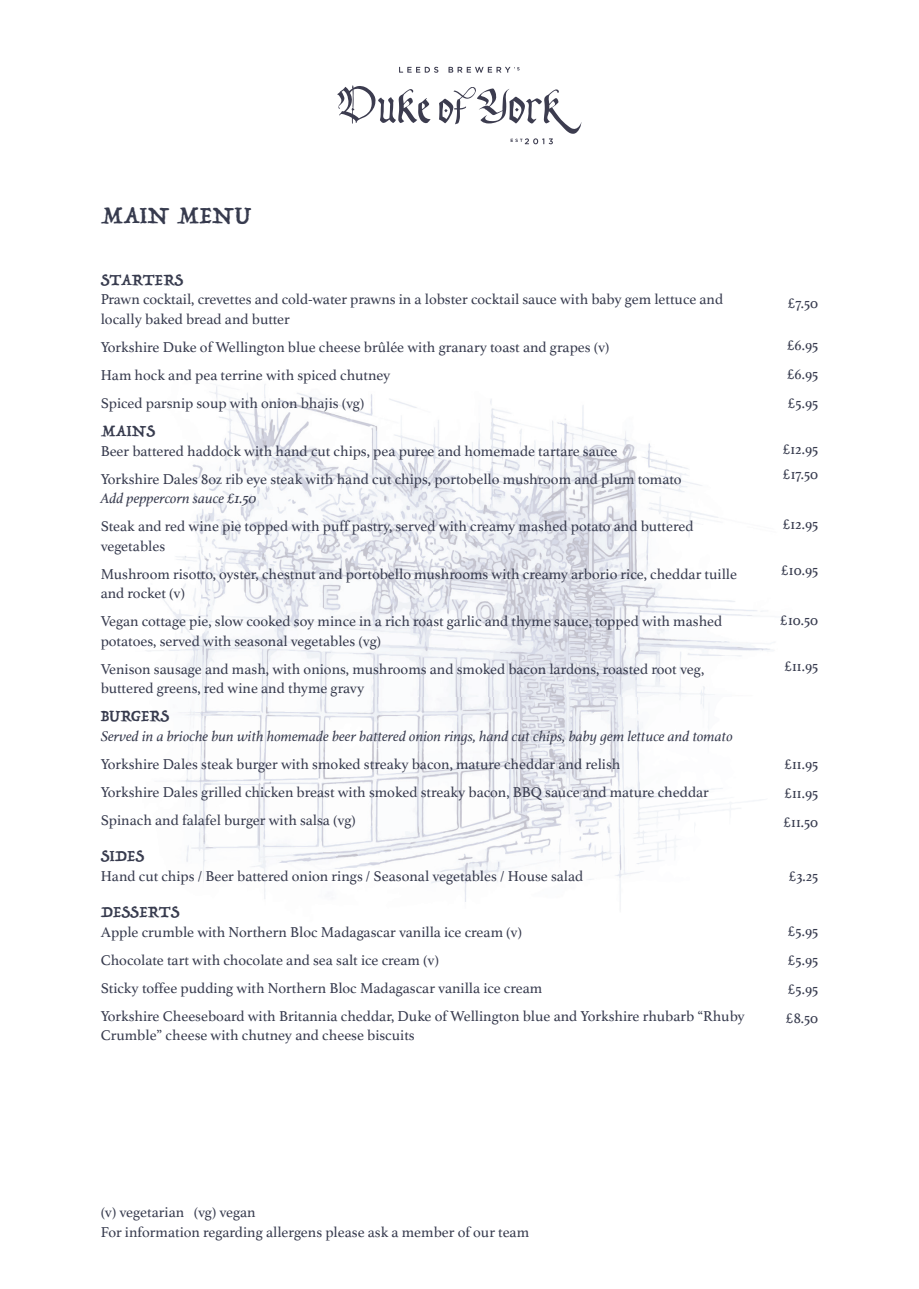
<style>
.page{position:relative;width:919px;height:1289px;background:#fff}
.page>*{position:absolute;margin:0;border:0;box-sizing:border-box;transform-origin:0 0}
.t1{font:27px "Trattatello";color:#373b4e}
.t2{font:18px "Trattatello";color:#373b4e}
.t3{font:15px/19.5px "Athelas";color:#373b4e}
.t4{font:italic 15px "Athelas";color:#373b4e}
.s1{font-style:italic}
</style>
<div class="page">
<img style="left:145px;top:384px;width:629px;height:525px">
<svg style="left:337px;top:85px;width:93px;height:39px"></svg>
<svg style="left:399px;top:67px;width:39px;height:6px"></svg>
<svg style="left:448px;top:67px;width:71px;height:6px"></svg>
<svg style="left:439px;top:87px;width:142px;height:57px"></svg>
<p class="t1" style="left:101px;top:198px;width:152px">MAIN MENU</p>
<p class="t2" style="left:101px;top:268px;width:84px">STARTERS</p>
<p class="t3" style="left:101px;top:289px;width:624px">Prawn cocktail, crevettes and cold-water prawns in a lobster cocktail sauce with baby gem lettuce and locally baked bread and butter</p>
<p class="t3" style="left:101px;top:337px;width:510px">Yorkshire Duke of Wellington blue cheese brûlée with granary toast and grapes (v)</p>
<p class="t3" style="left:101px;top:365px;width:291px">Ham hock and pea terrine with spiced chutney</p>
<p class="t3" style="left:101px;top:393px;width:265px">Spiced parsnip soup with onion bhajis (vg)</p>
<p class="t2" style="left:101px;top:419px;width:56px">MAINS</p>
<p class="t3" style="left:101px;top:440px;width:518px">Beer battered haddock with hand cut chips, pea puree and homemade tartare sauce</p>
<p class="t3" style="left:101px;top:468px;width:582px">Yorkshire Dales 8oz rib eye steak with hand cut chips, portobello mushroom and plum tomato<br><span class="s1">Add peppercorn sauce £1.50</span></p>
<p class="t3" style="left:101px;top:516px;width:594px">Steak and red wine pie topped with puff pastry, served with creamy mashed potato and buttered vegetables</p>
<p class="t3" style="left:101px;top:563px;width:638px">Mushroom risotto, oyster, chestnut and portobello mushrooms with creamy arborio rice, cheddar tuille and rocket (v)</p>
<p class="t3" style="left:101px;top:611px;width:623px">Vegan cottage pie, slow cooked soy mince in a rich roast garlic and thyme sauce, topped with mashed potatoes, served with seasonal vegetables (vg)</p>
<p class="t3" style="left:101px;top:658px;width:605px">Venison sausage and mash, with onions, mushrooms and smoked bacon lardons, roasted root veg, buttered greens, red wine and thyme gravy</p>
<p class="t2" style="left:101px;top:704px;width:70px">BURGERS</p>
<p class="t4" style="left:101px;top:724px;width:633px">Served in a brioche bun with homemade beer battered onion rings, hand cut chips, baby gem lettuce and tomato</p>
<p class="t3" style="left:101px;top:753px;width:521px">Yorkshire Dales steak burger with smoked streaky bacon, mature cheddar and relish</p>
<p class="t3" style="left:101px;top:781px;width:609px">Yorkshire Dales grilled chicken breast with smoked streaky bacon, BBQ sauce and mature cheddar</p>
<p class="t3" style="left:101px;top:809px;width:257px">Spinach and falafel burger with salsa (vg)</p>
<p class="t2" style="left:101px;top:844px;width:45px">SIDES</p>
<p class="t3" style="left:101px;top:865px;width:484px">Hand cut chips / Beer battered onion rings / Seasonal vegetables / House salad</p>
<p class="t2" style="left:101px;top:900px;width:80px">DESSERTS</p>
<p class="t3" style="left:101px;top:921px;width:423px">Apple crumble with Northern Bloc Madagascar vanilla ice cream (v)</p>
<p class="t3" style="left:101px;top:949px;width:340px">Chocolate tart with chocolate and sea salt ice cream (v)</p>
<p class="t3" style="left:101px;top:977px;width:443px">Sticky toffee pudding with Northern Bloc Madagascar vanilla ice cream</p>
<p class="t3" style="left:101px;top:1005px;width:645px">Yorkshire Cheeseboard with Britannia cheddar, Duke of Wellington blue and Yorkshire rhubarb “Rhuby<br>Crumble” cheese with chutney and cheese biscuits</p>
<p class="t3" style="left:787px;top:293px;width:32px">£7.50</p>
<p class="t3" style="left:786px;top:335px;width:33px">£6.95</p>
<p class="t3" style="left:786px;top:364px;width:33px">£6.95</p>
<p class="t3" style="left:787px;top:393px;width:32px">£5.95</p>
<p class="t3" style="left:782px;top:439px;width:37px">£12.95</p>
<p class="t3" style="left:782px;top:463px;width:37px">£17.50</p>
<p class="t3" style="left:782px;top:514px;width:37px">£12.95</p>
<p class="t3" style="left:780px;top:560px;width:39px">£10.95</p>
<p class="t3" style="left:780px;top:610px;width:40px">£10.50</p>
<p class="t3" style="left:784px;top:656px;width:36px">£11.95</p>
<p class="t3" style="left:784px;top:753px;width:36px">£11.95</p>
<p class="t3" style="left:784px;top:782px;width:36px">£11.95</p>
<p class="t3" style="left:783px;top:811px;width:37px">£11.50</p>
<p class="t3" style="left:788px;top:866px;width:31px">£3.25</p>
<p class="t3" style="left:787px;top:920px;width:32px">£5.95</p>
<p class="t3" style="left:787px;top:949px;width:32px">£5.95</p>
<p class="t3" style="left:787px;top:978px;width:32px">£5.95</p>
<p class="t3" style="left:785px;top:1007px;width:34px">£8.50</p>
<p class="t3" style="left:101px;top:1201px;width:156px">(v) vegetarian (vg) vegan</p>
<p class="t3" style="left:101px;top:1221px;width:430px">For information regarding allergens please ask a member of our team</p>
</div>
